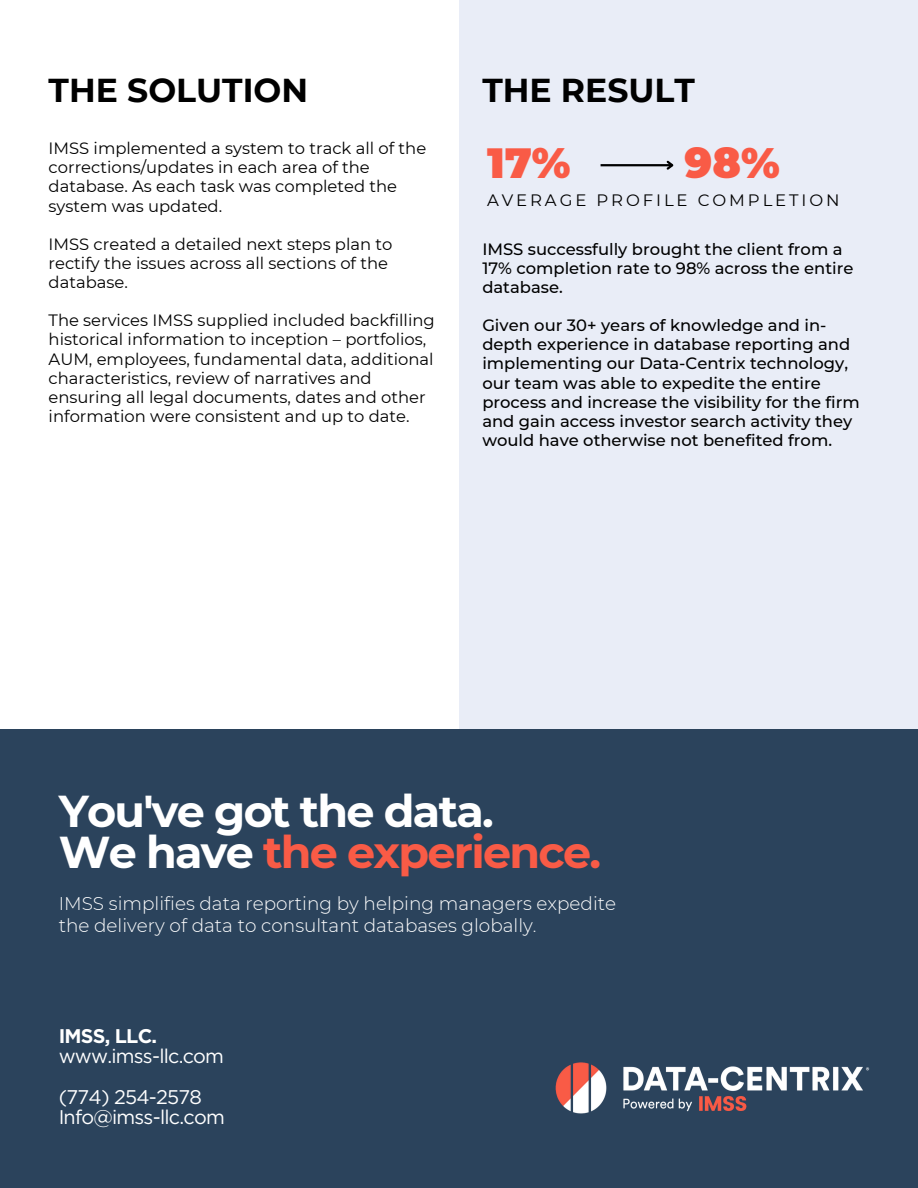
<style>
.page{position:relative;width:918px;height:1188px;background:#fff}
.page>*{position:absolute;margin:0;border:0;box-sizing:border-box;transform-origin:0 0}
.t1{font:700 44.55px/41.7px "Montserrat";letter-spacing:-.04em;color:#fff}
.t2{font:900 42.15px "Montserrat";color:#f95b46}
.t3{font:700 33px "Montserrat";color:#000}
.t4{font:19.8px/20.2px "Gotham";letter-spacing:-.04em;color:#fff}
.t5{font:300 18.45px/22.5px "Montserrat";color:#fff}
.t6{font:16.5px "Montserrat";letter-spacing:.175em;color:#000}
.t7{font:16.35px/19.2px "Montserrat";color:#000}
.t8{font:500 16.35px/19.2px "Montserrat";color:#000}
.s1{color:#f95b46}
.s2{font-weight:700}
</style>
<div class="page">
<div style="left:459px;top:0;width:459px;height:837px;background:#e9edf7"></div>
<div style="left:0;top:730px;width:918px;height:458px;background:#2b435c"></div>
<hr style="left:601px;top:164px;width:71px;height:2px;background:#000">
<svg style="left:665px;top:160px;width:9px;height:10px"></svg>
<img style="left:555px;top:1062px;width:315px;height:52px">
<h1 class="t3" style="left:49px;top:70px;width:261px">THE SOLUTION</h1>
<h5 class="t7" style="left:49px;top:139px;width:379px">IMSS implemented a system to track all of the corrections/updates in each area of the database. As each task was completed the system was updated.</h5>
<h6 class="t7" style="left:49px;top:234px;width:345px">IMSS created a detailed next steps plan to rectify the issues across all sections of the database.</h6>
<h6 class="t7" style="left:49px;top:311px;width:388px">The services IMSS supplied included backfilling historical information to inception – portfolios, AUM, employees, fundamental data, additional characteristics, review of narratives and ensuring all legal documents, dates and other information were consistent and up to date.</h6>
<p class="t3" style="left:482px;top:70px;width:214px">THE RESULT</p>
<p class="t2" style="left:487px;top:137px;width:85px">17%</p>
<p class="t2" style="left:685px;top:137px;width:97px">98%</p>
<h4 class="t6" style="left:487px;top:190px;width:354px">AVERAGE PROFILE COMPLETION</h4>
<p class="t8" style="left:482px;top:239px;width:373px">IMSS successfully brought the client from a<br>17% completion rate to 98% across the entire database.</p>
<h2 class="t8" style="left:482px;top:316px;width:379px">Given our 30+ years of knowledge and in&shy;depth experience in database reporting and implementing our Data-Centrix technology, our team was able to expedite the entire process and increase the visibility for the firm and gain access investor search activity they would have otherwise not benefited from.</h2>
<h3 class="t1" style="left:59px;top:790px;width:544px">You've got the data.<br>We have <span class="s1">the experience.</span></h3>
<p class="t5" style="left:59px;top:892px;width:559px">IMSS simplifies data reporting by helping managers expedite the delivery of data to consultant databases globally.</p>
<h4 class="t4" style="left:59px;top:1026px;width:167px"><span class="s2">IMSS, LLC. </span>www.imss-llc.com</h4>
<h4 class="t4" style="left:59px;top:1086px;width:168px">(774) 254-2578<br>Info@imss-llc.com</h4>
</div>
